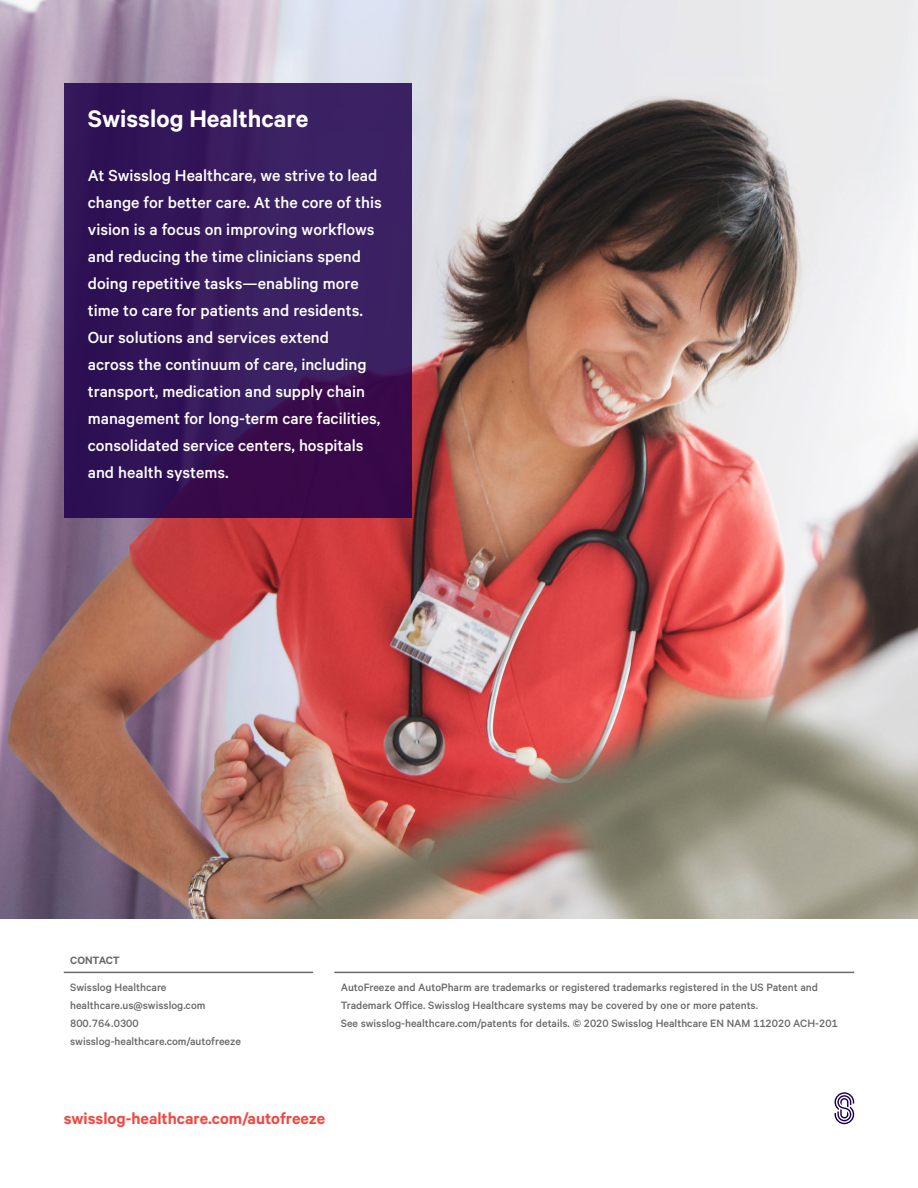
<style>
.page{position:relative;width:918px;height:1188px;background:#fff}
.page>*{position:absolute;margin:0;border:0;box-sizing:border-box;transform-origin:0 0}
._03_SL_ED_Copy_purpl{font:600 27px "Calibre";color:#fff}
._03_SL_ED_Copy_purpl-2{font:500 18px/27px "Calibre";color:#fff}
._04_SL_ED_URL_12_12p{font:600 18px "Calibre";color:#f34842}
._06_SL_ED_Source___I{font:500 12px/18px "Calibre";color:#696969}
._06_SL_ED_Contact_8{font:500 12px/18px "Calibre";color:#696969}
._06_SL_ED_Contact_ti{font:600 12px "Calibre";letter-spacing:-.01em;color:#696969}
</style>
<div class="page">
<svg style="left:835px;top:1092px;width:19px;height:32px"></svg>
<hr style="left:334px;top:972px;width:520px;height:1px;background:#696969">
<hr style="left:64px;top:972px;width:249px;height:1px;background:#696969">
<img style="left:0;top:0;width:918px;height:919px">
<div style="left:64px;top:83px;width:347px;height:434px;background:linear-gradient(to bottom,#372063,#350e50)"></div>
<p class="_03_SL_ED_Copy_purpl" style="left:88px;top:102px;width:222px">Swisslog Healthcare</p>
<p class="_03_SL_ED_Copy_purpl-2" style="left:88px;top:161px;width:296px">At Swisslog Healthcare, we strive to lead change for better care. At the core of this vision is a focus on improving workflows and reducing the time clinicians spend doing repetitive tasks—enabling more time to care for patients and residents.<br>Our solutions and services extend<br>across the continuum of care, including transport, medication and supply chain management for long-term care facilities, consolidated service centers, hospitals and health systems.</p>
<p class="_06_SL_ED_Contact_ti" style="left:70px;top:953px;width:51px">CONTACT</p>
<p class="_06_SL_ED_Contact_8" style="left:70px;top:978px;width:172px">Swisslog Healthcare healthcare.us@swisslog.com<br>800.764.0300 swisslog-healthcare.com/autofreeze</p>
<p class="_06_SL_ED_Source___I" style="left:341px;top:978px;width:499px">AutoFreeze and AutoPharm are trademarks or registered trademarks registered in the US Patent and<br>Trademark Office. Swisslog Healthcare systems may be covered by one or more patents.<br>See swisslog-healthcare.com/patents for details. © 2020 Swisslog Healthcare EN NAM 112020 ACH-201</p>
<p class="_04_SL_ED_URL_12_12p" style="left:64px;top:1108px;width:263px">swisslog-healthcare.com/autofreeze</p>
</div>
